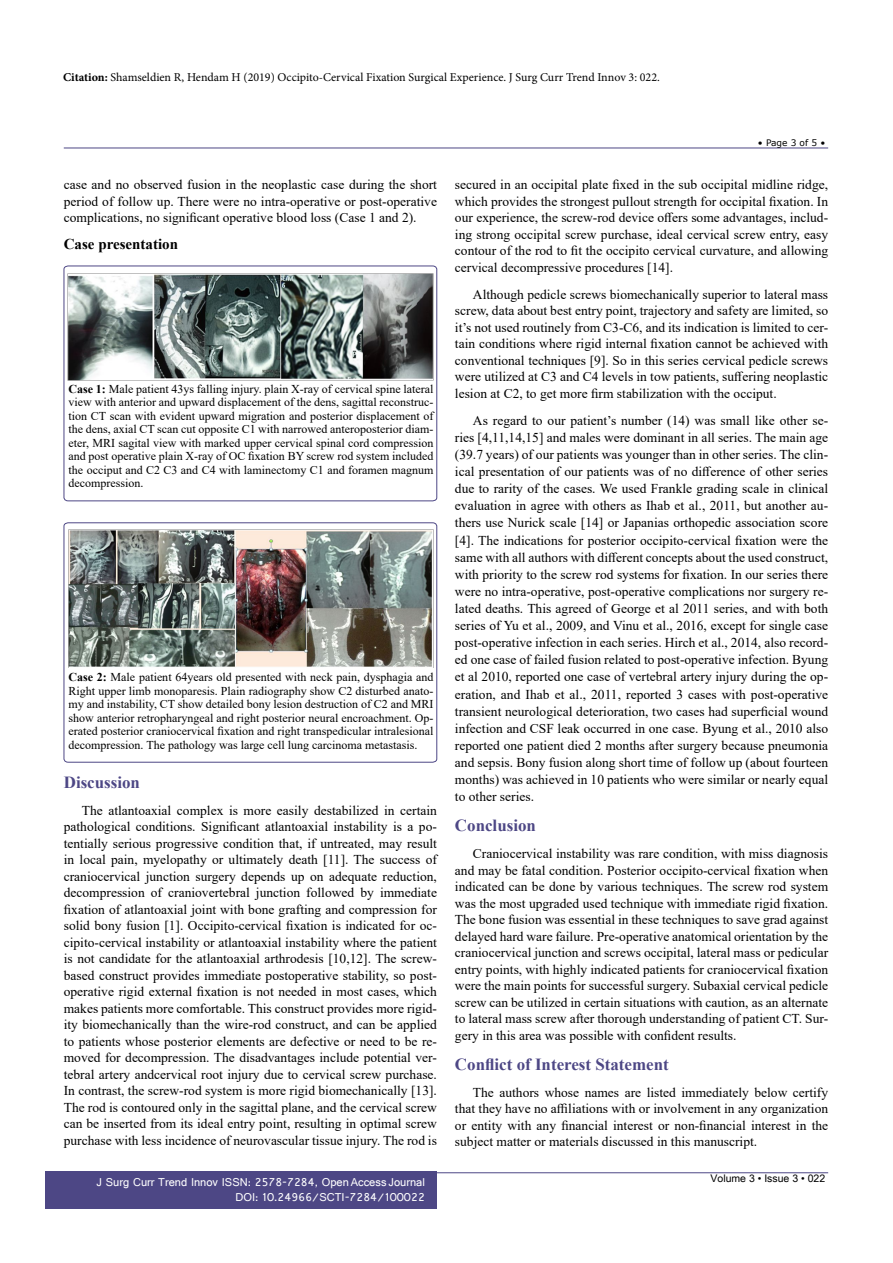
<style>
.page{position:relative;width:893px;height:1263px;background:#fff}
.page>*{position:absolute;margin:0;border:0;box-sizing:border-box;transform-origin:0 0}
.t1{font:700 16.95px "Times New Roman";color:#4d4785}
.t2{font:700 15px "Times New Roman";color:#000}
.t3{font:13.5px/16.5px "Times New Roman";color:#000;text-align:justify}
.t4{font:12px/13.5px "Times New Roman";color:#000;text-align:justify}
.t5{font:12px "Minion Pro";color:#000}
.t6{font:12px/14.2px "Gautami";color:#fff;text-align:right}
.t7{font:10.5px "Arial Unicode MS";color:#000}
.t8{font:9px "MS Reference Sans Serif";color:#000}
.s1{font-weight:700}
</style>
<div class="page">
<hr style="left:64px;top:148px;width:764px;height:1px;background:#4d4785">
<hr style="left:64px;top:1172px;width:764px;height:1px;background:#4d4785">
<div style="left:45px;top:1171px;width:392px;height:38px;background:#4d4785"></div>
<svg style="left:64px;top:266px;width:373px;height:235px"></svg>
<svg style="left:64px;top:522px;width:373px;height:240px"></svg>
<img style="left:68px;top:274px;width:365px;height:106px">
<img style="left:68px;top:530px;width:365px;height:138px">
<p class="t5" style="left:63px;top:69px;width:598px"><span class="s1">Citation:</span> Shamseldien R, Hendam H (2019) Occipito-Cervical Fixation Surgical Experience. J Surg Curr Trend Innov 3: 022.</p>
<p class="t8" style="left:758px;top:137px;width:69px">• Page 3 of 5 •</p>
<p class="t3" style="left:64px;top:176px;width:375px">case and no observed fusion in the neoplastic case during the short period of follow up. There were no intra-operative or post-operative complications, no significant operative blood loss (Case 1 and 2).</p>
<p class="t2" style="left:64px;top:234px;width:116px">Case presentation</p>
<p class="t4" style="left:69px;top:381px;width:366px"><span class="s1">Case 1:</span> Male patient 43ys falling injury. plain X-ray of cervical spine lateral view with anterior and upward displacement of the dens, sagittal reconstruc&shy;tion CT scan with evident upward migration and posterior displacement of the dens, axial CT scan cut opposite C1 with narrowed anteroposterior diam&shy;eter, MRI sagital view with marked upper cervical spinal cord compression and post operative plain X-ray of OC fixation BY screw rod system included the occiput and C2 C3 and C4 with laminectomy C1 and foramen magnum decompression.</p>
<p class="t4" style="left:69px;top:670px;width:366px"><span class="s1">Case 2:</span> Male patient 64years old presented with neck pain, dysphagia and Right upper limb monoparesis. Plain radiography show C2 disturbed anato&shy;my and instability, CT show detailed bony lesion destruction of C2 and MRI show anterior retropharyngeal and right posterior neural encroachment. Op&shy;erated posterior craniocervical fixation and right transpedicular intralesional decompression. The pathology was large cell lung carcinoma metastasis.</p>
<p class="t1" style="left:64px;top:770px;width:78px">Discussion</p>
<p class="t3" style="left:64px;top:802px;width:375px;text-indent:18px">The atlantoaxial complex is more easily destabilized in certain pathological conditions. Significant atlantoaxial instability is a po&shy;tentially serious progressive condition that, if untreated, may result in local pain, myelopathy or ultimately death [11]. The success of craniocervical junction surgery depends up on adequate reduction, decompression of craniovertebral junction followed by immediate fixation of atlantoaxial joint with bone grafting and compression for solid bony fusion [1]. Occipito-cervical fixation is indicated for oc&shy;cipito-cervical instability or atlantoaxial instability where the patient is not candidate for the atlantoaxial arthrodesis [10,12]. The screw&shy;based construct provides immediate postoperative stability, so post&shy;operative rigid external fixation is not needed in most cases, which makes patients more comfortable. This construct provides more rigid&shy;ity biomechanically than the wire-rod construct, and can be applied to patients whose posterior elements are defective or need to be re&shy;moved for decompression. The disadvantages include potential ver&shy;tebral artery andcervical root injury due to cervical screw purchase.<br>In contrast, the screw-rod system is more rigid biomechanically [13].<br>The rod is contoured only in the sagittal plane, and the cervical screw can be inserted from its ideal entry point, resulting in optimal screw purchase with less incidence of neurovascular tissue injury. The rod is</p>
<p class="t6" style="left:97px;top:1175px;width:330px">J Surg Curr Trend Innov ISSN: 2578-7284, Open Access Journal<br>DOI: 10.24966/SCTI-7284/100022</p>
<p class="t3" style="left:455px;top:176px;width:375px">secured in an occipital plate fixed in the sub occipital midline ridge, which provides the strongest pullout strength for occipital fixation. In our experience, the screw-rod device offers some advantages, includ&shy;ing strong occipital screw purchase, ideal cervical screw entry, easy contour of the rod to fit the occipito cervical curvature, and allowing cervical decompressive procedures [14].</p>
<p class="t3" style="left:455px;top:286px;width:375px;text-indent:18px">Although pedicle screws biomechanically superior to lateral mass screw, data about best entry point, trajectory and safety are limited, so it’s not used routinely from C3-C6, and its indication is limited to cer&shy;tain conditions where rigid internal fixation cannot be achieved with conventional techniques [9]. So in this series cervical pedicle screws were utilized at C3 and C4 levels in tow patients, suffering neoplastic lesion at C2, to get more firm stabilization with the occiput.</p>
<p class="t3" style="left:455px;top:411px;width:375px;line-height:17.1px;text-indent:18px">As regard to our patient’s number (14) was small like other se&shy;ries [4,11,14,15] and males were dominant in all series. The main age (39.7 years) of our patients was younger than in other series. The clin&shy;ical presentation of our patients was of no difference of other series due to rarity of the cases. We used Frankle grading scale in clinical evaluation in agree with others as Ihab et al., 2011, but another au&shy;thers use Nurick scale [14] or Japanias orthopedic association score [4]. The indications for posterior occipito-cervical fixation were the same with all authors with different concepts about the used construct, with priority to the screw rod systems for fixation. In our series there were no intra-operative, post-operative complications nor surgery re&shy;lated deaths. This agreed of George et al 2011 series, and with both series of Yu et al., 2009, and Vinu et al., 2016, except for single case post-operative infection in each series. Hirch et al., 2014, also record&shy;ed one case of failed fusion related to post-operative infection. Byung et al 2010, reported one case of vertebral artery injury during the op&shy;eration, and Ihab et al., 2011, reported 3 cases with post-operative transient neurological deterioration, two cases had superficial wound infection and CSF leak occurred in one case. Byung et al., 2010 also reported one patient died 2 months after surgery because pneumonia and sepsis. Bony fusion along short time of follow up (about fourteen months) was achieved in 10 patients who were similar or nearly equal to other series.</p>
<p class="t1" style="left:455px;top:813px;width:83px">Conclusion</p>
<p class="t3" style="left:455px;top:845px;width:375px;text-indent:18px">Craniocervical instability was rare condition, with miss diagnosis and may be fatal condition. Posterior occipito-cervical fixation when indicated can be done by various techniques. The screw rod system was the most upgraded used technique with immediate rigid fixation.<br>The bone fusion was essential in these techniques to save grad against delayed hard ware failure. Pre-operative anatomical orientation by the craniocervical junction and screws occipital, lateral mass or pedicular entry points, with highly indicated patients for craniocervical fixation were the main points for successful surgery. Subaxial cervical pedicle screw can be utilized in certain situations with caution, as an alternate to lateral mass screw after thorough understanding of patient CT. Sur&shy;gery in this area was possible with confident results.</p>
<p class="t1" style="left:455px;top:1052px;width:215px">Conflict of Interest Statement</p>
<p class="t3" style="left:455px;top:1083px;width:375px;text-indent:18px">The authors whose names are listed immediately below certify that they have no affiliations with or involvement in any organization or entity with any financial interest or non-financial interest in the subject matter or materials discussed in this manuscript.</p>
<p class="t7" style="left:710px;top:1170px;width:116px">Volume 3 • Issue 3 • 022</p>
</div>
